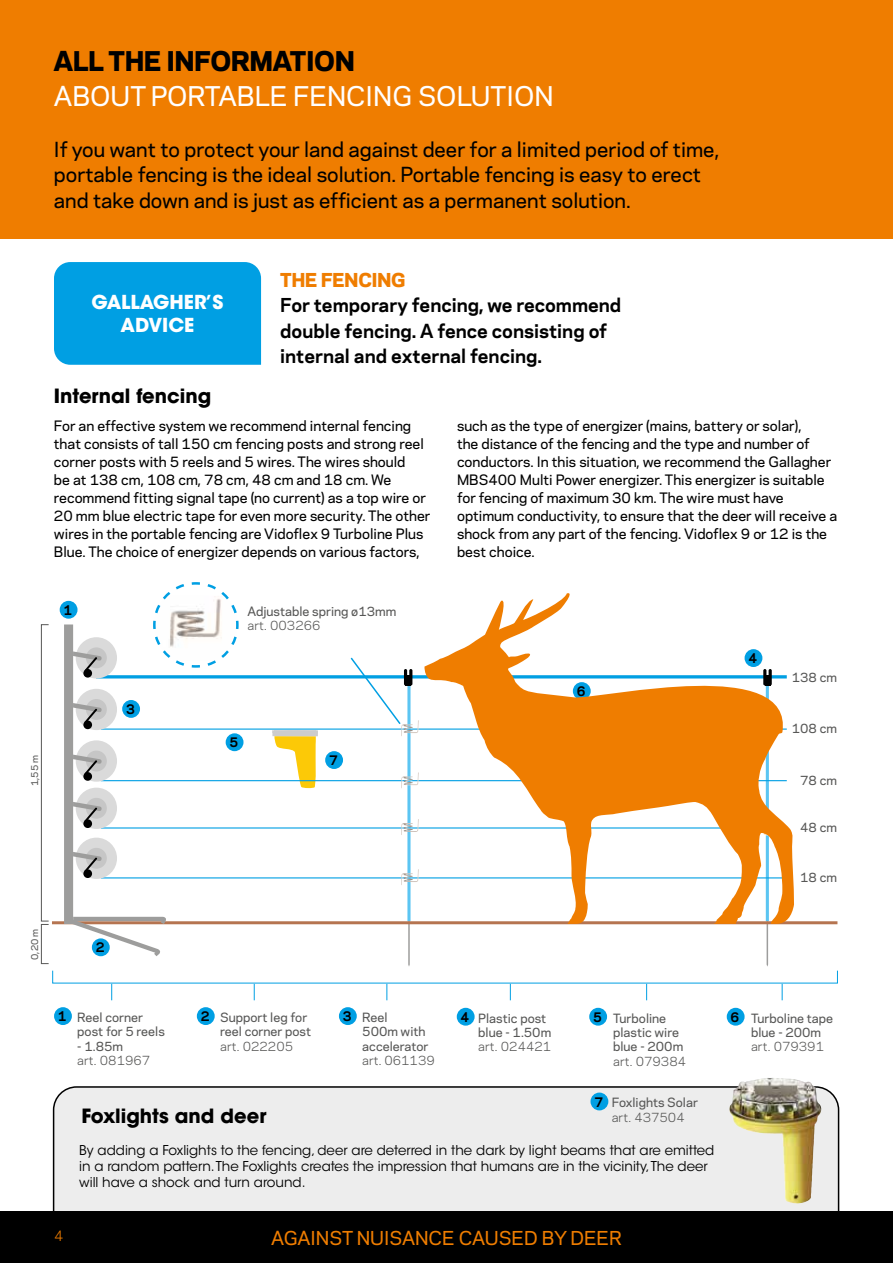
<style>
.page{position:relative;width:893px;height:1263px;background:#fff}
.page>*{position:absolute;margin:0;border:0;box-sizing:border-box;transform-origin:0 0}
.t1{font:500 25.5px "Galaxie Polaris";color:#fff}
.t2{font:800 25.5px "Galaxie Polaris";color:#000}
.t3{font:500 19.5px/25.5px "Galaxie Polaris";color:#000}
.t4{font:700 19.5px "ITC Avant Garde Std";color:#000}
.t5{font:700 19.05px/23px "ITC Avant Garde Std";color:#fff;text-align:center}
.t6{font:700 18px/25.5px "Galaxie Polaris";color:#000}
.t7{font:500 18px "Galaxie Polaris";color:#ef7d00}
.t8{font:800 18px "Galaxie Polaris";color:#ef7d00}
.t9{font:500 13.5px/18px "Galaxie Polaris";color:#000}
.t10{font:13.5px/16.2px "ITC Avant Garde Std";color:#000}
.t11{font:13.5px "Galaxie Polaris";color:#ef7d00}
.t12{font:700 12.6px "Galaxie Polaris";color:#000}
.t13{font:500 12px/14.4px "Galaxie Polaris";color:#575756}
.t14{font:12px "Galaxie Polaris";color:#575756}
.t15{font:500 9px "Galaxie Polaris";color:#575756}
.s1{font-weight:700;font-size:12.6px;color:#000}
.s2{font-weight:400}
</style>
<div class="page">
<div style="left:0;top:0;width:893px;height:238px;background:#ef7d00"></div>
<svg style="left:272px;top:730px;width:46px;height:59px"></svg>
<div style="left:52px;top:1086px;width:788px;height:126px;background:#ededed"></div>
<div style="left:0;top:1212px;width:893px;height:51px;background:#000"></div>
<div style="left:54px;top:262px;width:207px;height:103px;background:#009fe3"></div>
<svg style="left:111px;top:984px;width:1px;height:16px"></svg>
<svg style="left:254px;top:984px;width:1px;height:16px"></svg>
<svg style="left:386px;top:984px;width:1px;height:16px"></svg>
<svg style="left:510px;top:984px;width:1px;height:16px"></svg>
<svg style="left:646px;top:984px;width:1px;height:16px"></svg>
<svg style="left:782px;top:984px;width:1px;height:16px"></svg>
<div style="left:457px;top:1008px;width:18px;height:18px;background:#009fe3;border-radius:50%"></div>
<div style="left:54px;top:1007px;width:18px;height:18px;background:#009fe3;border-radius:50%"></div>
<div style="left:197px;top:1007px;width:18px;height:18px;background:#009fe3;border-radius:50%"></div>
<div style="left:339px;top:1007px;width:18px;height:18px;background:#009fe3;border-radius:50%"></div>
<div style="left:589px;top:1008px;width:18px;height:18px;background:#009fe3;border-radius:50%"></div>
<div style="left:727px;top:1008px;width:18px;height:18px;background:#009fe3;border-radius:50%"></div>
<svg style="left:408px;top:924px;width:2px;height:42px"></svg>
<svg style="left:767px;top:924px;width:1px;height:42px"></svg>
<hr style="left:407px;top:678px;width:3px;height:243px;background:#5bc5f2">
<hr style="left:52px;top:921px;width:785px;height:3px;background:#b57450">
<hr style="left:101px;top:877px;width:684px;height:1px;background:#009fe3">
<hr style="left:101px;top:827px;width:686px;height:1px;background:#009fe3">
<hr style="left:101px;top:780px;width:686px;height:1px;background:#009fe3">
<hr style="left:101px;top:728px;width:686px;height:2px;background:#009fe3">
<hr style="left:96px;top:675px;width:691px;height:3px;background:#009fe3">
<svg style="left:64px;top:582px;width:176px;height:374px"></svg>
<div style="left:41px;top:624px;width:8px;height:297px;border:1px solid #575756"></div>
<div style="left:41px;top:924px;width:8px;height:40px;border:1px solid #575756"></div>
<div style="left:60px;top:601px;width:18px;height:18px;background:#009fe3;border-radius:50%"></div>
<div style="left:92px;top:938px;width:18px;height:18px;background:#009fe3;border-radius:50%"></div>
<div style="left:122px;top:700px;width:18px;height:18px;background:#009fe3;border-radius:50%"></div>
<div style="left:226px;top:733px;width:17px;height:18px;background:#009fe3;border-radius:50%"></div>
<div style="left:325px;top:751px;width:18px;height:18px;background:#009fe3;border-radius:50%"></div>
<svg style="left:424px;top:593px;width:370px;height:331px"></svg>
<img style="left:401px;top:720px;width:18px;height:16px">
<img style="left:401px;top:772px;width:18px;height:16px">
<img style="left:401px;top:819px;width:18px;height:16px">
<img style="left:401px;top:869px;width:18px;height:16px">
<svg style="left:349px;top:657px;width:63px;height:69px"></svg>
<div style="left:406px;top:675px;width:5px;height:10px;background:#000"></div>
<svg style="left:763px;top:669px;width:9px;height:16px"></svg>
<div style="left:765px;top:675px;width:5px;height:10px;background:#000"></div>
<div style="left:590px;top:1092px;width:18px;height:18px;background:#009fe3;border-radius:50%"></div>
<img style="left:729px;top:1078px;width:92px;height:125px">
<h1 class="t2" style="left:54px;top:40px;width:302px">ALL THE INFORMATION</h1>
<h1 class="t1" style="left:54px;top:77px;width:501px">ABOUT PORTABLE FENCING SOLUTION</h1>
<h2 class="t3" style="left:54px;top:136px;width:667px">If you want to protect your land against deer for a limited period of time, portable fencing is the ideal solution. Portable fencing is easy to erect and take down and is just as efficient as a permanent solution.</h2>
<h3 class="t5" style="left:92px;top:290px;width:133px">GALLAGHER’S<br>ADVICE</h3>
<h3 class="t8" style="left:280px;top:264px;width:127px">THE FENCING</h3>
<h3 class="t6" style="left:280px;top:291px;width:343px">For temporary fencing, we recommend double fencing. A fence consisting of internal and external fencing.</h3>
<h2 class="t4" style="left:54px;top:383px;width:159px">Internal fencing</h2>
<p class="t9" style="left:54px;top:416px;width:378px">For an effective system we recommend internal fencing that consists of tall 150 cm fencing posts and strong reel corner posts with 5 reels and 5 wires. The wires should<br>be at 138 cm, 108 cm, 78 cm, 48 cm and 18 cm. We recommend fitting signal tape (no current) as a top wire or 20 mm blue electric tape for even more security. The other wires in the portable fencing are Vidoflex 9 Turboline Plus Blue. The choice of energizer depends on various factors,</p>
<p class="t9" style="left:457px;top:416px;width:382px">such as the type of energizer (mains, battery or solar),<br>the distance of the fencing and the type and number of conductors. In this situation, we recommend the Gallagher MBS400 Multi Power energizer. This energizer is suitable for fencing of maximum 30 km. The wire must have optimum conductivity, to ensure that the deer will receive a shock from any part of the fencing. Vidoflex 9 or 12 is the best choice.</p>
<p class="t12" style="left:64px;top:600px;width:10px">1</p>
<p class="t15" style="left:28px;top:786px;width:33px;rotate:-90deg">1,55 m</p>
<p class="t12" style="left:126px;top:700px;width:10px">3</p>
<p class="t13" style="left:248px;top:603px;width:150px">Adjustable spring ø13mm</p>
<p class="t14" style="left:248px;top:617px;width:74px">art. 003266</p>
<p class="t12" style="left:229px;top:733px;width:10px">5</p>
<p class="t12" style="left:329px;top:751px;width:10px">7</p>
<p class="t12" style="left:577px;top:682px;width:10px">6</p>
<p class="t12" style="left:748px;top:649px;width:10px">4</p>
<p class="t13" style="left:792px;top:669px;width:47px">138 cm</p>
<p class="t13" style="left:792px;top:721px;width:47px">108 cm</p>
<p class="t13" style="left:800px;top:773px;width:38px">78 cm</p>
<p class="t13" style="left:800px;top:819px;width:38px">48 cm</p>
<p class="t13" style="left:800px;top:870px;width:38px">18 cm</p>
<p class="t15" style="left:28px;top:960px;width:33px;rotate:-90deg">0,20 m</p>
<p class="t12" style="left:96px;top:938px;width:10px">2</p>
<p class="t13" style="left:77px;top:1009px;width:89px;text-indent:-19px"><span class="s1">1</span> Reel corner post for 5 reels</p>
<p class="t13" style="left:77px;top:1038px;width:47px">- 1.85m</p>
<p class="t14" style="left:77px;top:1051px;width:74px">art. 081967</p>
<p class="t13" style="left:220px;top:1009px;width:92px;text-indent:-20px"><span class="s1">2</span> Support leg for reel corner post</p>
<p class="t14" style="left:220px;top:1037px;width:74px">art. 022205</p>
<p class="t13" style="left:362px;top:1009px;width:68px;text-indent:-20px"><span class="s1">3</span> Reel<br>500m with accelerator</p>
<p class="t14" style="left:362px;top:1051px;width:74px">art. 061139</p>
<p class="t13" style="left:478px;top:1010px;width:74px;text-indent:-18px"><span class="s1">4</span> Plastic post blue - 1.50m</p>
<p class="t14" style="left:478px;top:1038px;width:74px">art. 024421</p>
<p class="t13" style="left:613px;top:1010px;width:72px;text-indent:-20px"><span class="s1">5</span> Turboline plastic wire blue - 200m</p>
<p class="t14" style="left:613px;top:1052px;width:74px">art. 079384</p>
<p class="t13" style="left:594px;top:1095px;width:105px;text-align:center"><span class="s1">7</span> Foxlights Solar <span class="s2">art. 437504</span></p>
<h2 class="t4" style="left:81px;top:1103px;width:187px">Foxlights and deer</h2>
<p class="t10" style="left:79px;top:1142px;width:637px">By adding a Foxlights to the fencing, deer are deterred in the dark by light beams that are emitted in a random pattern. The Foxlights creates the impression that humans are in the vicinity, The deer will have a shock and turn around.</p>
<p class="t11" style="left:54px;top:1226px;width:11px">4</p>
<h3 class="t7" style="left:271px;top:1224px;width:352px">AGAINST NUISANCE CAUSED BY DEER</h3>
<p class="t13" style="left:751px;top:1010px;width:84px;text-indent:-21px"><span class="s1">6</span> Turboline tape blue - 200m</p>
<p class="t14" style="left:751px;top:1038px;width:74px">art. 079391</p>
</div>
